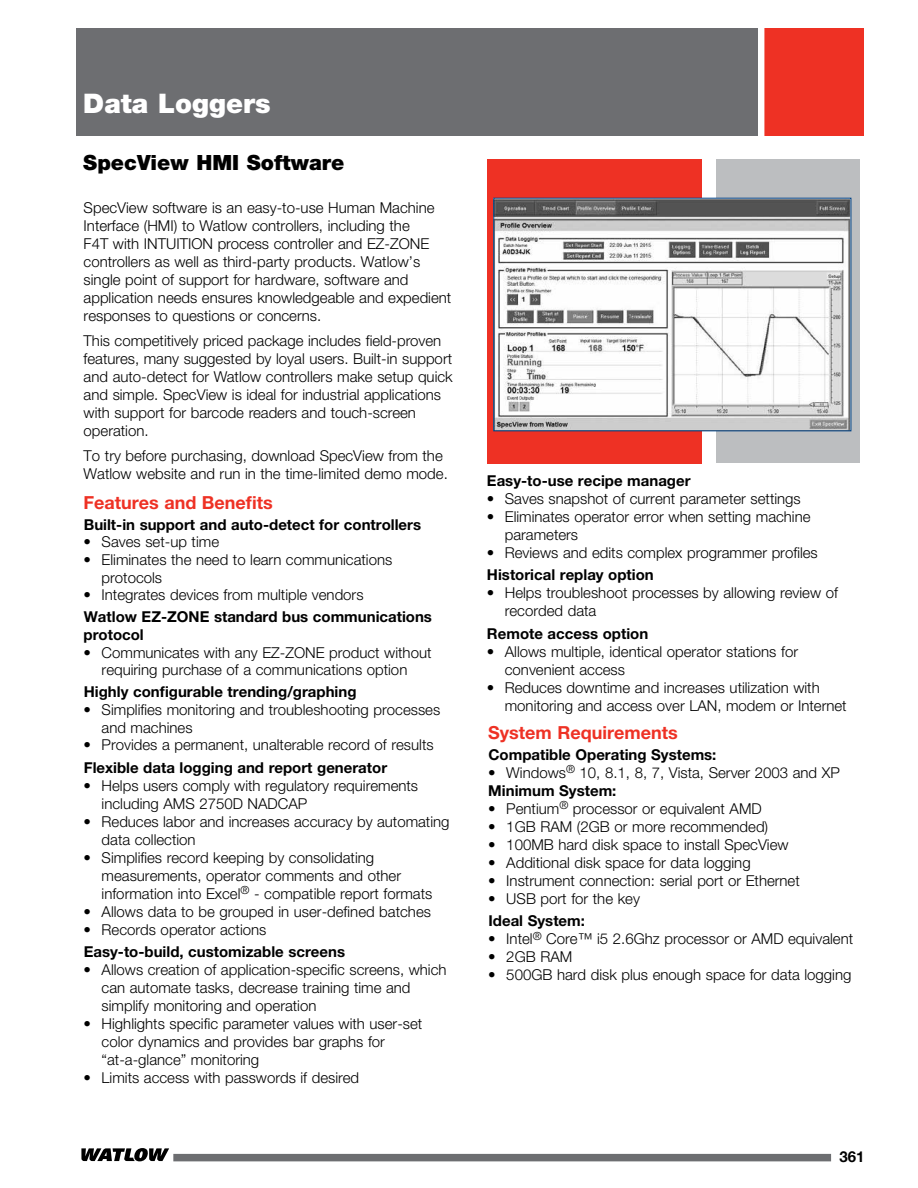
<style>
.page{position:relative;width:918px;height:1188px;background:#fff}
.page>*{position:absolute;margin:0;border:0;box-sizing:border-box;transform-origin:0 0}
.t1{font:900 27px "Helvetica Neue LT Std";color:#fff}
.t2{font:900 21px "Helvetica Neue LT Std";color:#000}
.t3{font:700 18px "Helvetica Neue LT Std";color:#ee3124}
.t4{font:300 15px/18px "Helvetica Neue LT Std";color:#000}
.t5{font:700 15px/17.7px "Helvetica Neue LT Std";color:#000}
.t6{font:700 15px "Helvetica Neue";color:#000}
.s1{font-weight:700}
</style>
<div class="page">
<div style="left:76px;top:28px;width:682px;height:108px;background:#6d6e71"></div>
<div style="left:764px;top:28px;width:100px;height:108px;background:#ee3124"></div>
<div style="left:173px;top:1154px;width:658px;height:7px;background:#6d6e71"></div>
<svg style="left:81px;top:1148px;width:88px;height:13px"></svg>
<div style="left:716px;top:159px;width:144px;height:304px;background:#bcbec0"></div>
<div style="left:487px;top:159px;width:214px;height:305px;background:#ee3124"></div>
<img style="left:495px;top:200px;width:354px;height:229px">
<div style="left:493px;top:198px;width:358px;height:233px;border:1px solid #014386"></div>
<h1 class="t1" style="left:83px;top:87px;width:189px">Data Loggers</h1>
<h2 class="t2" style="left:83px;top:150px;width:263px">SpecView HMI Software</h2>
<p class="t4" style="left:84px;top:199px;width:369px">SpecView software is an easy-to-use Human Machine Interface (HMI) to Watlow controllers, including the<br>F4T with INTUITION process controller and EZ-ZONE controllers as well as third-party products. Watlow’s single point of support for hardware, software and application needs ensures knowledgeable and expedient responses to questions or concerns.</p>
<p class="t4" style="left:84px;top:331px;width:371px">This competitively priced package includes field-proven features, many suggested by loyal users. Built-in support and auto-detect for Watlow controllers make setup quick and simple. SpecView is ideal for industrial applications with support for barcode readers and touch-screen operation.</p>
<p class="t4" style="left:84px;top:446px;width:366px">To try before purchasing, download SpecView from the<br>Watlow website and run in the time-limited demo mode.</p>
<p class="t3" style="left:84px;top:491px;width:191px">Features and Benefits</p>
<p class="t5" style="left:84px;top:515px;width:339px">Built-in support and auto-detect for controllers</p>
<p class="t4" style="left:84px;top:533px;width:137px">• Saves set-up time</p>
<p class="t4" style="left:102px;top:550px;width:292px;text-indent:-18px">• Eliminates the need to learn communications protocols</p>
<p class="t4" style="left:84px;top:585px;width:282px">• Integrates devices from multiple vendors</p>
<p class="t5" style="left:84px;top:608px;width:350px">Watlow EZ-ZONE standard bus communications protocol</p>
<p class="t4" style="left:84px;top:643px;width:349px;text-align:center">• Communicates with any EZ-ZONE product without requiring purchase of a communications option</p>
<p class="t5" style="left:84px;top:683px;width:274px">Highly configurable trending/graphing</p>
<p class="t4" style="left:102px;top:700px;width:340px;text-indent:-18px">• Simplifies monitoring and troubleshooting processes and machines</p>
<p class="t4" style="left:84px;top:735px;width:352px">• Provides a permanent, unalterable record of results</p>
<p class="t5" style="left:84px;top:758px;width:305px">Flexible data logging and report generator</p>
<p class="t4" style="left:102px;top:776px;width:318px;text-indent:-18px">• Helps users comply with regulatory requirements including AMS 2750D NADCAP</p>
<p class="t4" style="left:102px;top:812px;width:349px;text-indent:-18px">• Reduces labor and increases accuracy by automating data collection</p>
<p class="t4" style="left:102px;top:848px;width:332px;text-indent:-18px">• Simplifies record keeping by consolidating measurements, operator comments and other information into Excel<sup>®</sup> - compatible report formats</p>
<p class="t4" style="left:84px;top:902px;width:349px">• Allows data to be grouped in user-defined batches</p>
<p class="t4" style="left:84px;top:920px;width:184px">• Records operator actions</p>
<p class="t5" style="left:84px;top:943px;width:263px">Easy-to-build, customizable screens</p>
<p class="t4" style="left:102px;top:960px;width:346px;text-indent:-18px">• Allows creation of application-specific screens, which can automate tasks, decrease training time and simplify monitoring and operation</p>
<p class="t4" style="left:102px;top:1014px;width:322px;text-indent:-18px">• Highlights specific parameter values with user-set color dynamics and provides bar graphs for “at-a-glance” monitoring</p>
<p class="t4" style="left:84px;top:1068px;width:277px">• Limits access with passwords if desired</p>
<p class="t5" style="left:487px;top:471px;width:205px">Easy-to-use recipe manager</p>
<p class="t4" style="left:487px;top:489px;width:316px">• Saves snapshot of current parameter settings</p>
<p class="t4" style="left:505px;top:507px;width:307px;text-indent:-18px">• Eliminates operator error when setting machine parameters</p>
<p class="t4" style="left:487px;top:543px;width:333px">• Reviews and edits complex programmer profiles</p>
<p class="t5" style="left:487px;top:566px;width:168px">Historical replay option</p>
<p class="t4" style="left:505px;top:584px;width:335px;text-indent:-18px">• Helps troubleshoot processes by allowing review of recorded data</p>
<p class="t5" style="left:487px;top:624px;width:163px">Remote access option</p>
<p class="t4" style="left:505px;top:642px;width:295px;text-indent:-18px">• Allows multiple, identical operator stations for convenient access</p>
<p class="t4" style="left:505px;top:678px;width:343px;text-indent:-18px">• Reduces downtime and increases utilization with monitoring and access over LAN, modem or Internet</p>
<p class="t3" style="left:488px;top:721px;width:191px">System Requirements</p>
<p class="t5" style="left:488px;top:745px;width:229px">Compatible Operating Systems:</p>
<p class="t4" style="left:488px;top:763px;width:353px">• Windows<sup>®</sup> 10, 8.1, 8, 7, Vista, Server 2003 and XP<br><span class="s1">Minimum System:</span></p>
<p class="t4" style="left:488px;top:799px;width:275px">• Pentium<sup>®</sup> processor or equivalent AMD</p>
<p class="t4" style="left:488px;top:817px;width:281px">• 1GB RAM (2GB or more recommended)</p>
<p class="t4" style="left:488px;top:835px;width:302px">• 100MB hard disk space to install SpecView</p>
<p class="t4" style="left:488px;top:853px;width:264px">• Additional disk space for data logging</p>
<p class="t4" style="left:488px;top:871px;width:313px">• Instrument connection: serial port or Ethernet</p>
<p class="t4" style="left:488px;top:889px;width:153px">• USB port for the key</p>
<p class="t5" style="left:488px;top:912px;width:98px">Ideal System:</p>
<p class="t4" style="left:488px;top:930px;width:366px">• Intel<sup>®</sup> Core™ i5 2.6Ghz processor or AMD equivalent</p>
<p class="t4" style="left:488px;top:948px;width:86px">• 2GB RAM</p>
<p class="t4" style="left:488px;top:966px;width:365px">• 500GB hard disk plus enough space for data logging</p>
<p class="t6" style="left:840px;top:1147px;width:27px">361</p>
</div>
